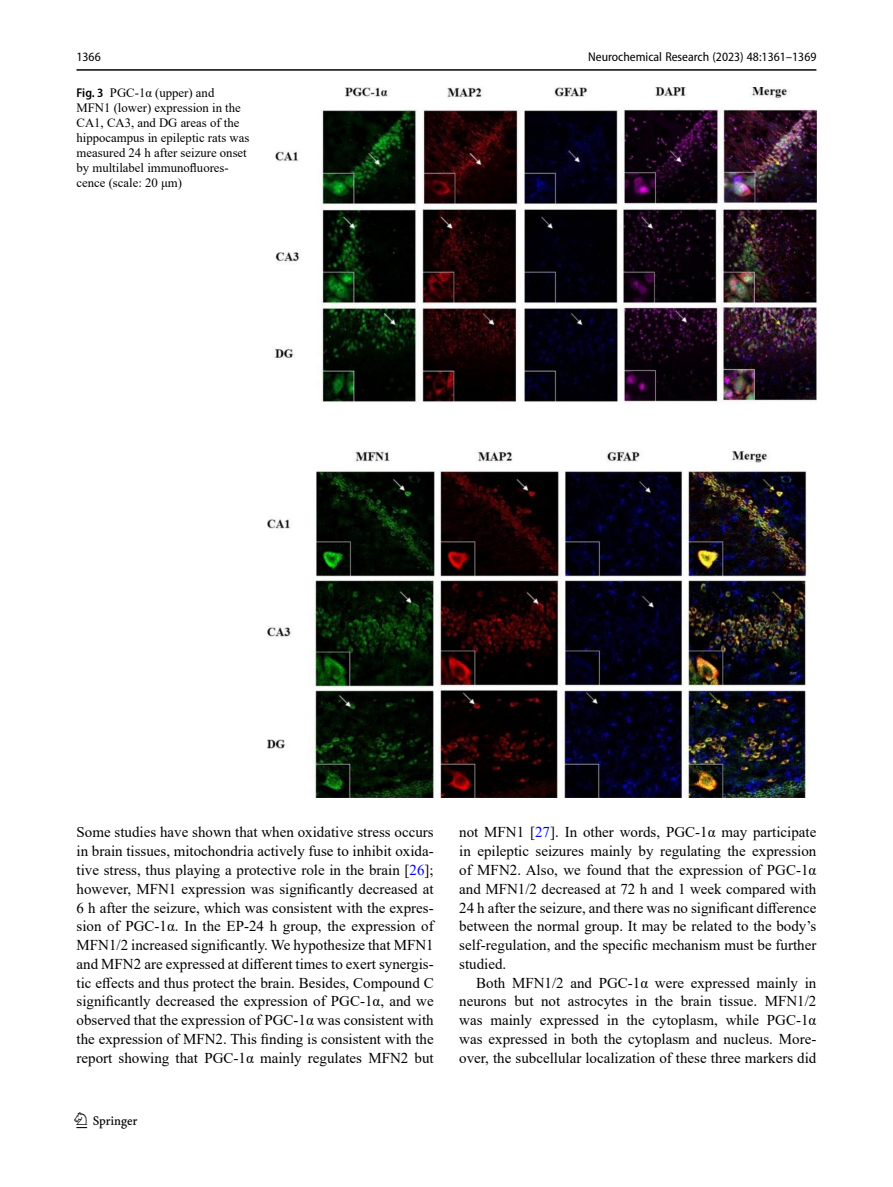
<style>
.page{position:relative;width:893px;height:1187px;background:#fff}
.page>*{position:absolute;margin:0;border:0;box-sizing:border-box;transform-origin:0 0}
.t1{font:22.5px "Springnew";color:#000}
.Body_Text_Indent{font:15px/18.8px "Times New Roman";color:#000;text-align:justify}
.Figure_Caption_Side{font:12.75px/15px "Times New Roman";color:#000}
.t2{font:semi-condensed 12.75px "Myriad Pro";color:#000}
.s1{font-family:"Myriad Pro";font-weight:600;font-stretch:semi-condensed}
.s2{color:#00f}
</style>
<div class="page">
<hr style="left:77px;top:69px;width:739px;height:2px;background:#000">
<img style="left:268px;top:87px;width:548px;height:710px">
<p class="t2" style="left:77px;top:49px;width:26px">1366</p>
<p class="Figure_Caption_Side" style="left:77px;top:84px;width:174px"><span class="s1">Fig. 3</span> PGC-1α (upper) and<br>MFN1 (lower) expression in the<br>CA1, CA3, and DG areas of the hippocampus in epileptic rats was measured 24 h after seizure onset by multilabel immunofluores&shy;cence (scale: 20 μm)</p>
<p class="t2" style="left:588px;top:49px;width:230px">Neurochemical Research (2023) 48:1361–1369</p>
<p class="Body_Text_Indent" style="left:77px;top:822px;width:359px">Some studies have shown that when oxidative stress occurs in brain tissues, mitochondria actively fuse to inhibit oxida&shy;tive stress, thus playing a protective role in the brain [<span class="s2">26</span>]; however, MFN1 expression was significantly decreased at 6 h after the seizure, which was consistent with the expres&shy;sion of PGC-1α. In the EP-24 h group, the expression of MFN1/2 increased significantly. We hypothesize that MFN1 and MFN2 are expressed at different times to exert synergis&shy;tic effects and thus protect the brain. Besides, Compound C significantly decreased the expression of PGC-1α, and we observed that the expression of PGC-1α was consistent with the expression of MFN2. This finding is consistent with the report showing that PGC-1α mainly regulates MFN2 but</p>
<h1 class="t1" style="left:77px;top:1107px;width:63px">1 3</h1>
<p class="Body_Text_Indent" style="left:459px;top:822px;width:359px">not MFN1 [<span class="s2">27</span>]. In other words, PGC-1α may participate in epileptic seizures mainly by regulating the expression of MFN2. Also, we found that the expression of PGC-1α and MFN1/2 decreased at 72 h and 1 week compared with 24 h after the seizure, and there was no significant difference between the normal group. It may be related to the body’s self-regulation, and the specific mechanism must be further studied.</p>
<p class="Body_Text_Indent" style="left:459px;top:972px;width:359px;text-indent:17px">Both MFN1/2 and PGC-1α were expressed mainly in neurons but not astrocytes in the brain tissue. MFN1/2 was mainly expressed in the cytoplasm, while PGC-1α was expressed in both the cytoplasm and nucleus. More&shy;over, the subcellular localization of these three markers did</p>
</div>
